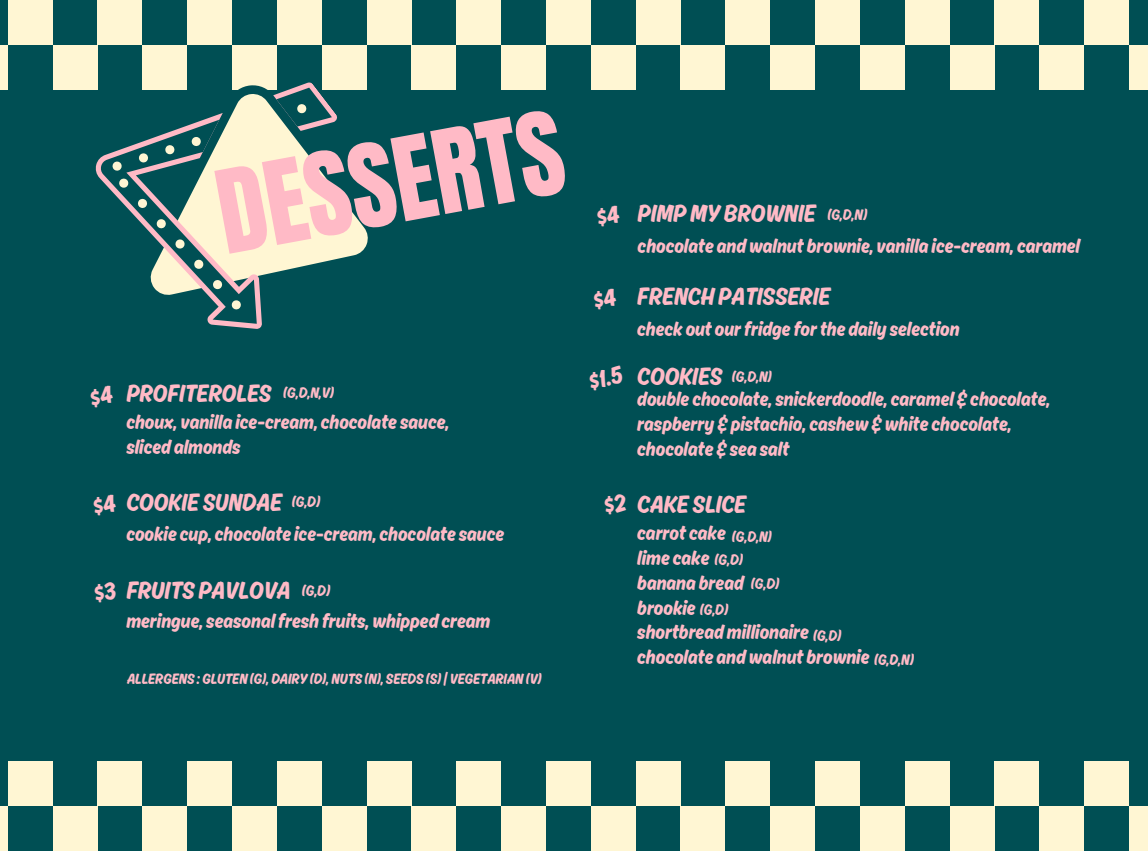
<style>
.page{position:relative;width:1148px;height:851px;background:#fff}
.page>*{position:absolute;margin:0;border:0;box-sizing:border-box;transform-origin:0 0}
.t1{font:97.95px "Anton";color:#ffbac6}
.t2{font:25.95px "Ahkio";color:#ffbac6}
.t3{font:20.85px/24.8px "Ahkio";color:#ffbac6}
.t4{font:16.05px "Ahkio";color:#ffbac6}
.t5{font:15.6px "Ahkio";color:#ffbac6}
</style>
<div class="page">
<div style="left:0;top:0;width:1148px;height:850px;background:#004f54"></div>
<div style="left:815px;top:0;width:45px;height:45px;background:#fff6d3"></div>
<div style="left:635px;top:0;width:45px;height:45px;background:#fff6d3"></div>
<div style="left:770px;top:45px;width:45px;height:45px;background:#fff6d3"></div>
<div style="left:860px;top:45px;width:44px;height:45px;background:#fff6d3"></div>
<div style="left:725px;top:0;width:45px;height:45px;background:#fff6d3"></div>
<div style="left:680px;top:45px;width:45px;height:45px;background:#fff6d3"></div>
<div style="left:1084px;top:0;width:45px;height:45px;background:#fff6d3"></div>
<div style="left:904px;top:0;width:45px;height:45px;background:#fff6d3"></div>
<div style="left:1039px;top:45px;width:45px;height:45px;background:#fff6d3"></div>
<div style="left:1129px;top:45px;width:19px;height:45px;background:#fff6d3"></div>
<div style="left:994px;top:0;width:45px;height:45px;background:#fff6d3"></div>
<div style="left:949px;top:45px;width:45px;height:45px;background:#fff6d3"></div>
<div style="left:546px;top:0;width:45px;height:45px;background:#fff6d3"></div>
<div style="left:366px;top:0;width:45px;height:45px;background:#fff6d3"></div>
<div style="left:501px;top:45px;width:45px;height:45px;background:#fff6d3"></div>
<div style="left:591px;top:45px;width:44px;height:45px;background:#fff6d3"></div>
<div style="left:456px;top:0;width:45px;height:45px;background:#fff6d3"></div>
<div style="left:411px;top:45px;width:45px;height:45px;background:#fff6d3"></div>
<div style="left:277px;top:0;width:45px;height:45px;background:#fff6d3"></div>
<div style="left:97px;top:0;width:45px;height:45px;background:#fff6d3"></div>
<div style="left:187px;top:0;width:45px;height:45px;background:#fff6d3"></div>
<div style="left:8px;top:0;width:45px;height:45px;background:#fff6d3"></div>
<div style="left:0;top:45px;width:8px;height:45px;background:#fff6d3"></div>
<div style="left:53px;top:45px;width:44px;height:45px;background:#fff6d3"></div>
<div style="left:815px;top:761px;width:45px;height:45px;background:#fff6d3"></div>
<div style="left:635px;top:761px;width:45px;height:45px;background:#fff6d3"></div>
<div style="left:770px;top:806px;width:45px;height:44px;background:#fff6d3"></div>
<div style="left:860px;top:806px;width:44px;height:44px;background:#fff6d3"></div>
<div style="left:725px;top:761px;width:45px;height:45px;background:#fff6d3"></div>
<div style="left:680px;top:806px;width:45px;height:44px;background:#fff6d3"></div>
<div style="left:1084px;top:761px;width:45px;height:45px;background:#fff6d3"></div>
<div style="left:904px;top:761px;width:45px;height:45px;background:#fff6d3"></div>
<div style="left:1039px;top:806px;width:45px;height:44px;background:#fff6d3"></div>
<div style="left:1129px;top:806px;width:19px;height:44px;background:#fff6d3"></div>
<div style="left:994px;top:761px;width:45px;height:45px;background:#fff6d3"></div>
<div style="left:949px;top:806px;width:45px;height:44px;background:#fff6d3"></div>
<div style="left:546px;top:761px;width:45px;height:45px;background:#fff6d3"></div>
<div style="left:366px;top:761px;width:45px;height:45px;background:#fff6d3"></div>
<div style="left:501px;top:806px;width:45px;height:44px;background:#fff6d3"></div>
<div style="left:591px;top:806px;width:44px;height:44px;background:#fff6d3"></div>
<div style="left:456px;top:761px;width:45px;height:45px;background:#fff6d3"></div>
<div style="left:411px;top:806px;width:45px;height:44px;background:#fff6d3"></div>
<div style="left:277px;top:761px;width:45px;height:45px;background:#fff6d3"></div>
<div style="left:97px;top:761px;width:45px;height:45px;background:#fff6d3"></div>
<div style="left:232px;top:806px;width:45px;height:44px;background:#fff6d3"></div>
<div style="left:322px;top:806px;width:44px;height:44px;background:#fff6d3"></div>
<div style="left:187px;top:761px;width:45px;height:45px;background:#fff6d3"></div>
<div style="left:142px;top:806px;width:45px;height:44px;background:#fff6d3"></div>
<div style="left:8px;top:761px;width:45px;height:45px;background:#fff6d3"></div>
<div style="left:0;top:806px;width:8px;height:44px;background:#fff6d3"></div>
<div style="left:53px;top:806px;width:45px;height:44px;background:#fff6d3"></div>
<svg style="left:95px;top:34px;width:273px;height:295px"></svg>
<svg style="left:230px;top:298px;width:13px;height:13px"></svg>
<svg style="left:211px;top:278px;width:13px;height:13px"></svg>
<svg style="left:192px;top:258px;width:13px;height:13px"></svg>
<svg style="left:174px;top:237px;width:12px;height:13px"></svg>
<svg style="left:155px;top:217px;width:13px;height:13px"></svg>
<svg style="left:136px;top:197px;width:13px;height:13px"></svg>
<svg style="left:111px;top:160px;width:19px;height:29px"></svg>
<svg style="left:137px;top:151px;width:13px;height:13px"></svg>
<svg style="left:163px;top:143px;width:13px;height:13px"></svg>
<svg style="left:190px;top:135px;width:13px;height:13px"></svg>
<svg style="left:295px;top:102px;width:13px;height:13px"></svg>
<p class="t1" style="left:206px;top:143px;width:351px;rotate:-10deg">DESSERTS</p>
<p class="t2" style="left:126px;top:378px;width:146px">PROFITEROLES</p>
<p class="t3" style="left:126px;top:409px;width:324px">choux, vanilla ice-cream, chocolate sauce, sliced almonds</p>
<p class="t2" style="left:126px;top:487px;width:157px">COOKIE SUNDAE</p>
<p class="t3" style="left:126px;top:520px;width:379px">cookie cup, chocolate ice-cream, chocolate sauce</p>
<p class="t2" style="left:126px;top:574px;width:166px">FRUITS PAVLOVA</p>
<p class="t3" style="left:126px;top:608px;width:365px">meringue, seasonalfresh fruits,whipped cream</p>
<p class="t4" style="left:283px;top:382px;width:52px">(G,D,N,V)</p>
<p class="t4" style="left:292px;top:491px;width:30px">(G,D)</p>
<p class="t4" style="left:302px;top:580px;width:30px">(G,D)</p>
<p class="t5" style="left:127px;top:669px;width:416px">ALLERGENS : GLUTEN (G), DAIRY (D), NUTS (N), SEEDS (S) | VEGETARIAN (V)</p>
<h1 class="t2" style="left:585px;top:367px;width:36px;rotate:-14deg">$1.5</h1>
<p class="t2" style="left:637px;top:198px;width:179px">PIMPMY BROWNIE</p>
<p class="t4" style="left:827px;top:204px;width:41px">(G,D,N)</p>
<p class="t3" style="left:637px;top:233px;width:444px">chocolate andwalnut brownie, vanilla ice-cream, caramel</p>
<p class="t2" style="left:637px;top:281px;width:194px">FRENCH PATISSERIE</p>
<p class="t3" style="left:637px;top:315px;width:324px">check out ourfridge forthe daily selection</p>
<p class="t2" style="left:637px;top:360px;width:86px">COOKIES</p>
<p class="t3" style="left:637px;top:386px;width:414px">double chocolate, snickerdoodle, caramel &amp; chocolate, raspberry &amp; pistachio, cashew&amp;white chocolate, chocolate &amp; sea salt</p>
<p class="t2" style="left:637px;top:489px;width:110px">CAKE SLICE</p>
<p class="t3" style="left:637px;top:520px;width:234px">carrot cake<br>lime cake<br>banana bread<br>brookie<br>shortbread millionaire chocolate andwalnut brownie</p>
<p class="t4" style="left:732px;top:366px;width:41px">(G,D,N)</p>
<p class="t4" style="left:732px;top:526px;width:41px">(G,D,N)</p>
<p class="t4" style="left:714px;top:550px;width:30px">(G,D)</p>
<h3 class="t4" style="left:751px;top:574px;width:30px">(G,D)</h3>
<p class="t4" style="left:700px;top:600px;width:30px">(G,D)</p>
<h2 class="t4" style="left:813px;top:626px;width:30px">(G,D)</h2>
<h2 class="t4" style="left:874px;top:649px;width:41px">(G,D,N)</h2>
</div>
